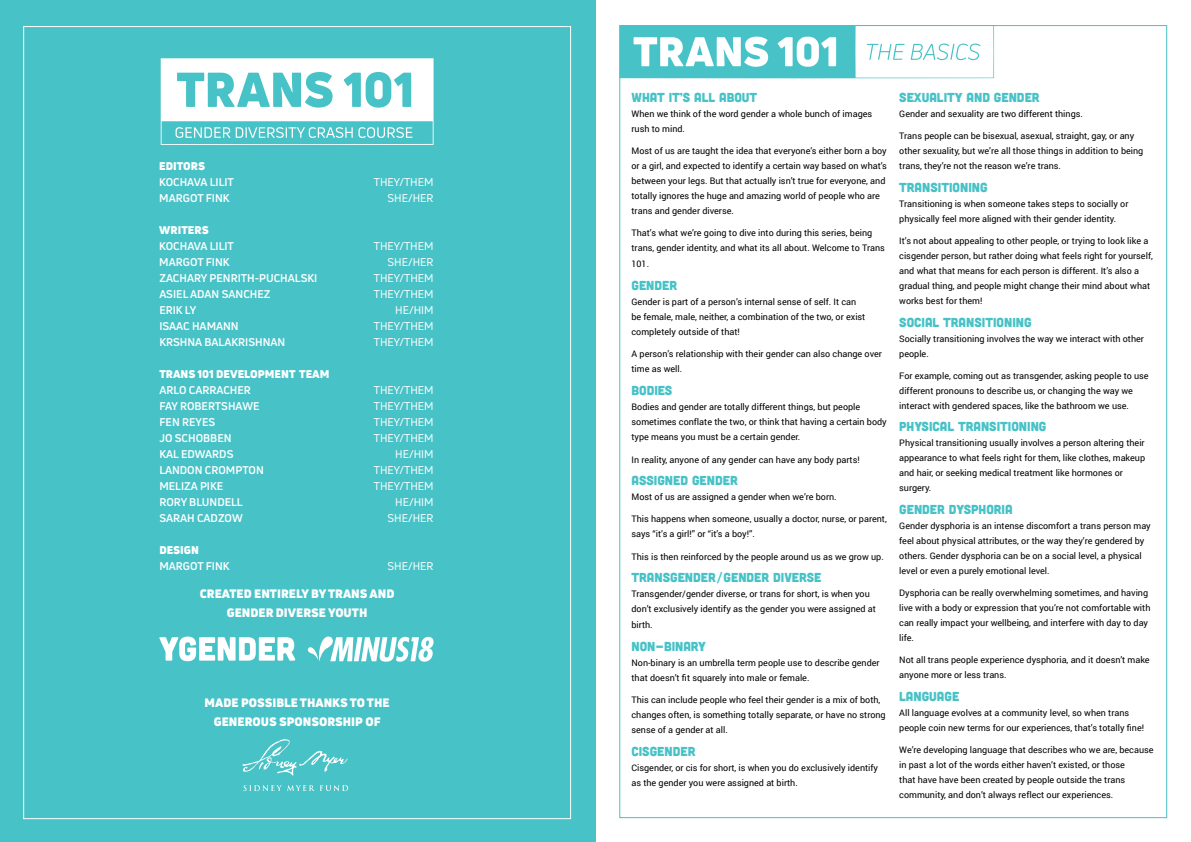
<style>
.page{position:relative;width:1191px;height:842px;background:#fff}
.page>*{position:absolute;margin:0;border:0;box-sizing:border-box;transform-origin:0 0}
.t1{font:13px "Cubano";color:#47c2c7}
.t2{font:900 12px/19px "Uni Neue";color:#fff;text-align:center}
.t3{font:700 11px "Uni Neue";color:#fff}
.t4{font:11px "Uni Neue";color:#fff}
.t5{font:900 11px "Uni Neue";color:#fff}
.t6{font:9px/15px "Roboto";color:#000}
</style>
<div class="page">
<div style="left:0;top:0;width:595px;height:842px;background:#47c2c7"></div>
<svg style="left:243px;top:785px;width:105px;height:6px"></svg>
<svg style="left:242px;top:739px;width:105px;height:36px"></svg>
<svg style="left:159px;top:637px;width:136px;height:24px"></svg>
<svg style="left:307px;top:636px;width:126px;height:26px"></svg>
<svg style="left:621px;top:27px;width:373px;height:51px"></svg>
<svg style="left:161px;top:58px;width:272px;height:87px"></svg>
<p class="t5" style="left:159px;top:159px;width:47px">EDITORS</p>
<p class="t3" style="left:159px;top:175px;width:76px">KOCHAVA LILIT</p>
<p class="t4" style="left:374px;top:175px;width:61px">THEY/THEM</p>
<p class="t3" style="left:159px;top:191px;width:72px">MARGOT FINK</p>
<p class="t4" style="left:387px;top:191px;width:47px">SHE/HER</p>
<p class="t5" style="left:159px;top:223px;width:51px">WRITERS</p>
<p class="t3" style="left:159px;top:239px;width:76px">KOCHAVA LILIT</p>
<p class="t4" style="left:374px;top:239px;width:61px">THEY/THEM</p>
<p class="t3" style="left:159px;top:255px;width:72px">MARGOT FINK</p>
<p class="t4" style="left:387px;top:255px;width:47px">SHE/HER</p>
<p class="t3" style="left:159px;top:271px;width:160px">ZACHARY PENRITH-PUCHALSKI</p>
<p class="t4" style="left:374px;top:271px;width:61px">THEY/THEM</p>
<p class="t3" style="left:159px;top:287px;width:113px">ASIEL ADAN SANCHEZ</p>
<p class="t4" style="left:374px;top:287px;width:61px">THEY/THEM</p>
<p class="t3" style="left:159px;top:303px;width:38px">ERIK LY</p>
<p class="t4" style="left:395px;top:304px;width:40px">HE/HIM</p>
<p class="t3" style="left:159px;top:319px;width:81px">ISAAC HAMANN</p>
<p class="t4" style="left:374px;top:320px;width:61px">THEY/THEM</p>
<p class="t3" style="left:159px;top:335px;width:127px">KRSHNA BALAKRISHNAN</p>
<p class="t4" style="left:374px;top:336px;width:61px">THEY/THEM</p>
<p class="t5" style="left:159px;top:367px;width:172px">TRANS 101 DEVELOPMENT TEAM</p>
<p class="t3" style="left:159px;top:383px;width:93px">ARLO CARRACHER</p>
<p class="t4" style="left:374px;top:384px;width:61px">THEY/THEM</p>
<p class="t3" style="left:159px;top:399px;width:102px">FAY ROBERTSHAWE</p>
<p class="t4" style="left:374px;top:400px;width:61px">THEY/THEM</p>
<p class="t3" style="left:159px;top:415px;width:58px">FEN REYES</p>
<p class="t4" style="left:374px;top:416px;width:61px">THEY/THEM</p>
<p class="t3" style="left:159px;top:431px;width:74px">JO SCHOBBEN</p>
<p class="t4" style="left:374px;top:432px;width:61px">THEY/THEM</p>
<p class="t3" style="left:159px;top:447px;width:76px">KAL EDWARDS</p>
<p class="t4" style="left:395px;top:448px;width:40px">HE/HIM</p>
<p class="t3" style="left:159px;top:463px;width:106px">LANDON CROMPTON</p>
<p class="t4" style="left:374px;top:464px;width:61px">THEY/THEM</p>
<p class="t3" style="left:159px;top:479px;width:66px">MELIZA PIKE</p>
<p class="t4" style="left:374px;top:480px;width:61px">THEY/THEM</p>
<p class="t3" style="left:159px;top:495px;width:85px">RORY BLUNDELL</p>
<p class="t4" style="left:395px;top:496px;width:40px">HE/HIM</p>
<p class="t3" style="left:159px;top:511px;width:85px">SARAH CADZOW</p>
<p class="t4" style="left:387px;top:512px;width:47px">SHE/HER</p>
<p class="t5" style="left:159px;top:543px;width:41px">DESIGN</p>
<p class="t3" style="left:159px;top:559px;width:72px">MARGOT FINK</p>
<p class="t4" style="left:387px;top:560px;width:47px">SHE/HER</p>
<h2 class="t2" style="left:200px;top:584px;width:196px">CREATED ENTIRELY BY TRANS AND<br>GENDER DIVERSE YOUTH</h2>
<h2 class="t2" style="left:205px;top:693px;width:186px">MADE POSSIBLE THANKS TO THE<br>GENEROUS SPONSORSHIP OF</h2>
<h1 class="t1" style="left:631px;top:90px;width:127px">WHAT IT’S ALL ABOUT</h1>
<p class="t6" style="left:631px;top:106px;width:242px">When we think of the word gender a whole bunch of images rush to mind.</p>
<p class="t6" style="left:631px;top:143px;width:257px">Most of us are taught the idea that everyone’s either born a boy or a girl, and expected to identify a certain way based on what’s between your legs. But that actually isn’t true for everyone, and totally ignores the huge and amazing world of people who are trans and gender diverse.</p>
<p class="t6" style="left:631px;top:225px;width:255px;line-height:15.3px">That’s what we’re going to dive into during this series, being trans, gender identity, and what its all about. Welcome to Trans<br>101.</p>
<h1 class="t1" style="left:631px;top:277px;width:47px">GENDER</h1>
<p class="t6" style="left:631px;top:294px;width:235px">Gender is part of a person’s internal sense of self. It can be female, male, neither, a combination of the two, or exist completely outside of that!</p>
<p class="t6" style="left:631px;top:345px;width:252px;line-height:15.6px">A person’s relationship with their gender can also change over time as well.</p>
<h1 class="t1" style="left:631px;top:382px;width:42px">BODIES</h1>
<p class="t6" style="left:631px;top:399px;width:257px">Bodies and gender are totally different things, but people sometimes conflate the two, or think that having a certain body type means you must be a certain gender.</p>
<p class="t6" style="left:631px;top:451px;width:230px">In reality, anyone of any gender can have any body parts!</p>
<h1 class="t1" style="left:631px;top:472px;width:108px">ASSIGNED GENDER</h1>
<p class="t6" style="left:631px;top:489px;width:207px">Most of us are assigned a gender when we’re born.</p>
<p class="t6" style="left:631px;top:511px;width:257px">This happens when someone, usually a doctor, nurse, or parent, says “it’s a girl!” or “it’s a boy!”.</p>
<p class="t6" style="left:631px;top:549px;width:254px">This is then reinforced by the people around us as we grow up.</p>
<h1 class="t1" style="left:631px;top:569px;width:191px">TRANSGENDER/GENDER DIVERSE</h1>
<p class="t6" style="left:631px;top:586px;width:246px;line-height:15.3px">Transgender/gender diverse, or trans for short, is when you don’t exclusively identify as the gender you were assigned at birth.</p>
<h1 class="t1" style="left:631px;top:638px;width:76px">NON-BINARY</h1>
<p class="t6" style="left:631px;top:654px;width:250px">Non-binary is an umbrella term people use to describe gender that doesn’t fit squarely into male or female.</p>
<p class="t6" style="left:631px;top:691px;width:256px;line-height:15.3px">This can include people who feel their gender is a mix of both, changes often, is something totally separate, or have no strong sense of a gender at all.</p>
<h1 class="t1" style="left:631px;top:743px;width:65px">CISGENDER</h1>
<p class="t6" style="left:631px;top:760px;width:248px">Cisgender, or cis for short, is when you do exclusively identify as the gender you were assigned at birth.</p>
<h1 class="t1" style="left:899px;top:90px;width:142px">SEXUALITY AND GENDER</h1>
<p class="t6" style="left:899px;top:106px;width:185px">Gender and sexuality are two different things.</p>
<p class="t6" style="left:899px;top:128px;width:246px">Trans people can be bisexual, asexual, straight, gay, or any other sexuality, but we’re all those things in addition to being trans, they’re not the reason we’re trans.</p>
<h1 class="t1" style="left:899px;top:179px;width:90px">TRANSITIONING</h1>
<p class="t6" style="left:899px;top:196px;width:231px">Transitioning is when someone takes steps to socially or physically feel more aligned with their gender identity.</p>
<p class="t6" style="left:899px;top:233px;width:255px">It’s not about appealing to other people, or trying to look like a cisgender person, but rather doing what feels right for yourself, and what that means for each person is different. It’s also a gradual thing, and people might change their mind about what works best for them!</p>
<h1 class="t1" style="left:899px;top:314px;width:134px">SOCIAL TRANSITIONING</h1>
<p class="t6" style="left:899px;top:331px;width:246px">Socially transitioning involves the way we interact with other people.</p>
<p class="t6" style="left:899px;top:368px;width:251px">For example, coming out as transgender, asking people to use different pronouns to describe us, or changing the way we interact with gendered spaces, like the bathroom we use.</p>
<h1 class="t1" style="left:899px;top:418px;width:149px">PHYSICAL TRANSITIONING</h1>
<p class="t6" style="left:899px;top:435px;width:247px">Physical transitioning usually involves a person altering their appearance to what feels right for them, like clothes, makeup and hair, or seeking medical treatment like hormones or surgery.</p>
<h1 class="t1" style="left:899px;top:501px;width:115px">GENDER DYSPHORIA</h1>
<p class="t6" style="left:899px;top:518px;width:253px">Gender dysphoria is an intense discomfort a trans person may feel about physical attributes, or the way they’re gendered by others. Gender dysphoria can be on a social level, a physical level or even a purely emotional level.</p>
<p class="t6" style="left:899px;top:585px;width:253px">Dysphoria can be really overwhelming sometimes, and having live with a body or expression that you’re not comfortable with can really impact your wellbeing, and interfere with day to day life.</p>
<p class="t6" style="left:899px;top:652px;width:252px">Not all trans people experience dysphoria, and it doesn’t make anyone more or less trans.</p>
<h1 class="t1" style="left:899px;top:688px;width:62px">LANGUAGE</h1>
<p class="t6" style="left:899px;top:704px;width:246px">All language evolves at a community level, so when trans people coin new terms for our experiences, that’s totally fine!</p>
<p class="t6" style="left:899px;top:741px;width:256px">We’re developing language that describes who we are, because in past a lot of the words either haven’t existed, or those<br>that have have been created by people outside the trans community, and don’t always reflect our experiences.</p>
</div>
